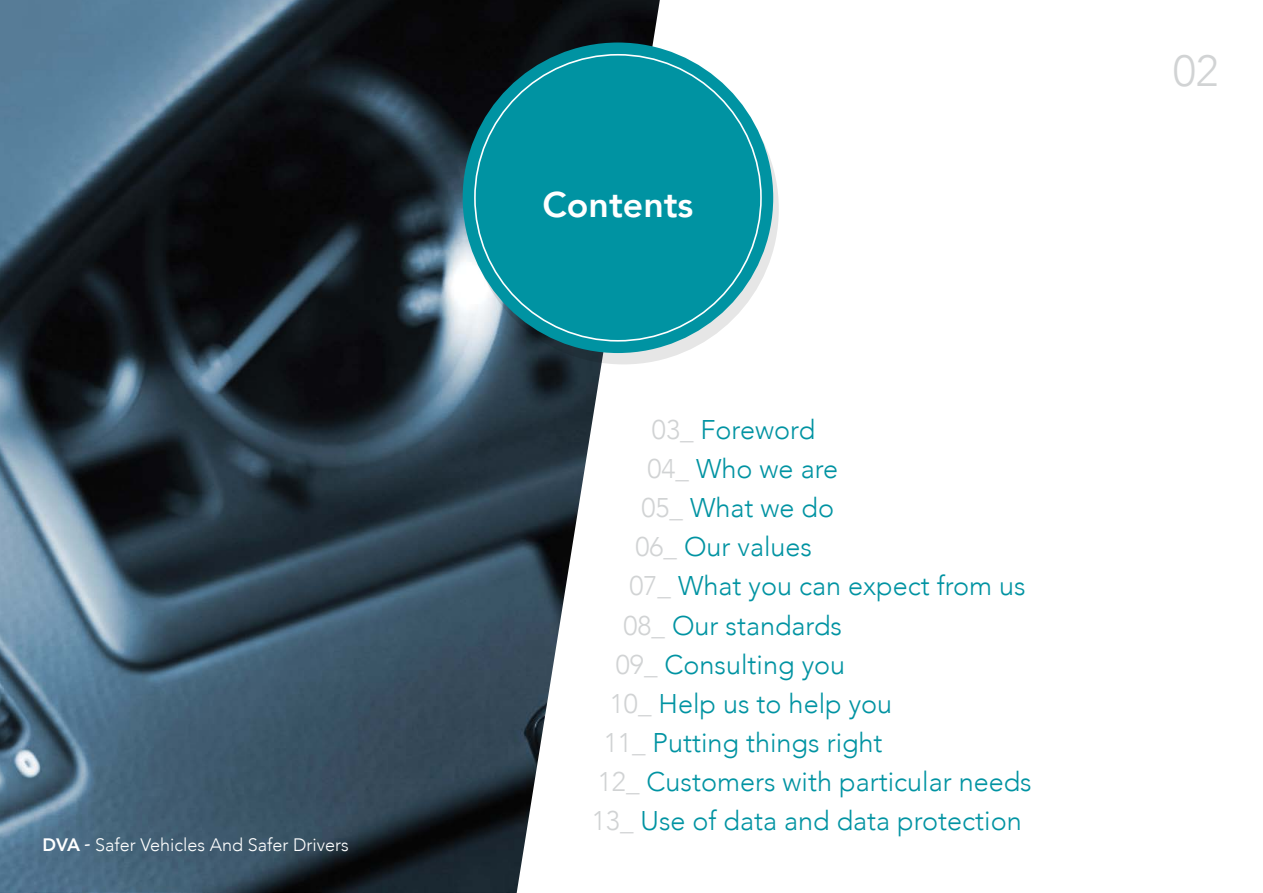
<style>
.page{position:relative;width:1263px;height:893px;background:#fff}
.page>*{position:absolute;margin:0;border:0;box-sizing:border-box;transform-origin:0 0}
.t1{font:300 43.5px "Avenir";color:#d1d3d4}
.t2{font:800 35.55px "Avenir";color:#fff}
.t3{font:300 27px "Avenir";color:#0093a2}
.t4{font:300 18px "Avenir";color:#fff}
.s1{font-weight:800}
.s2{font-family:"Adobe Garamond Pro";font-weight:700}
.s3{color:#d1d3d4}
</style>
<div class="page">
<img style="left:0;top:0;width:660px;height:893px">
<svg style="left:468px;top:54px;width:311px;height:310px;background:#b8bfc1"></svg>
<div style="left:463px;top:43px;width:310px;height:310px;background:#0093a2;border-radius:50%"></div>
<p class="t4" style="left:43px;top:834px;width:308px"><span class="s1">DVA</span> <span class="s2">-</span> Safer Vehicles And Safer Drivers</p>
<p class="t2" style="left:542px;top:177px;width:152px">Contents</p>
<p class="t3" style="left:652px;top:414px;width:165px"><span class="s3">03_</span> Foreword</p>
<p class="t3" style="left:647px;top:453px;width:192px"><span class="s3">04_</span> Who we are</p>
<p class="t3" style="left:641px;top:492px;width:194px"><span class="s3">05_</span> What we do</p>
<p class="t3" style="left:635px;top:531px;width:178px"><span class="s3">06_</span> Our values</p>
<p class="t3" style="left:629px;top:570px;width:398px"><span class="s3">07_</span> What you can expect from us</p>
<p class="t3" style="left:623px;top:609px;width:220px"><span class="s3">08_</span> Our standards</p>
<p class="t3" style="left:616px;top:648px;width:231px"><span class="s3">09_</span> Consulting you</p>
<p class="t3" style="left:610px;top:687px;width:284px"><span class="s3">10_</span> Help us to help you</p>
<p class="t3" style="left:604px;top:726px;width:280px"><span class="s3">11_</span> Putting things right</p>
<p class="t3" style="left:598px;top:765px;width:435px"><span class="s3">12_</span> Customers with particular needs</p>
<p class="t3" style="left:592px;top:804px;width:431px"><span class="s3">13_</span> Use of data and data protection</p>
<p class="t1" style="left:1173px;top:45px;width:47px">02</p>
</div>
